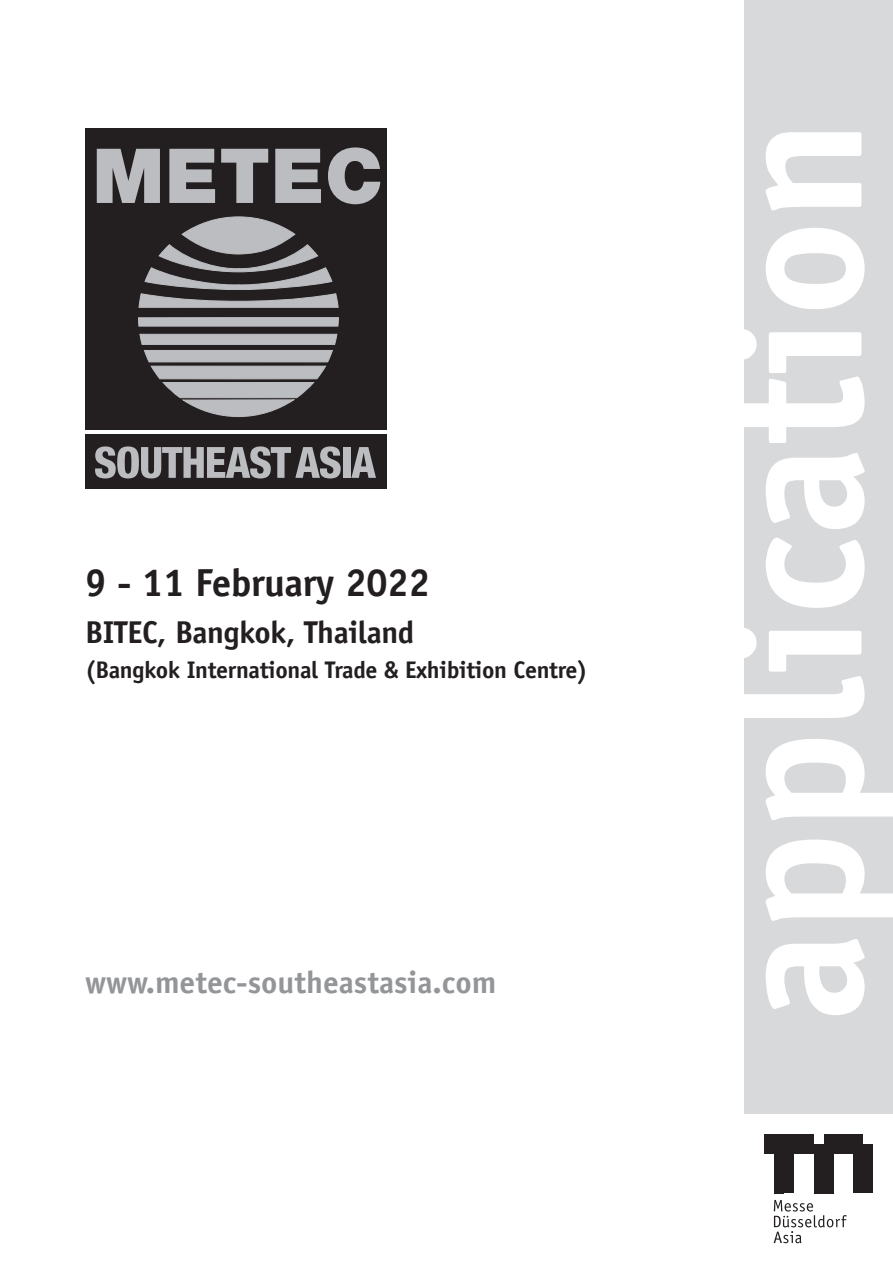
<style>
.page{position:relative;width:893px;height:1263px;background:#fff}
.page>*{position:absolute;margin:0;border:0;box-sizing:border-box;transform-origin:0 0}
.t1{font:700 187.5px "Officina Sans";color:#fff}
.t2{font:700 39px "Officina Sans";letter-spacing:-.015em;color:#231f20}
.t3{font:700 31.5px "Officina Sans";color:#939598}
.t4{font:700 31.5px "Officina Sans";letter-spacing:-.015em;color:#231f20}
.t5{font:700 24px "Officina Sans";letter-spacing:-.015em;color:#231f20}
</style>
<div class="page">
<div style="left:744px;top:0;width:149px;height:1114px;background:#d8d9db"></div>
<div style="left:764px;top:1144px;width:10px;height:10px;background:#231f20"></div>
<div style="left:774px;top:1134px;width:10px;height:10px;background:#231f20"></div>
<div style="left:774px;top:1144px;width:10px;height:10px;background:#231f20"></div>
<div style="left:784px;top:1134px;width:10px;height:10px;background:#231f20"></div>
<div style="left:784px;top:1144px;width:10px;height:10px;background:#231f20"></div>
<div style="left:794px;top:1134px;width:10px;height:10px;background:#231f20"></div>
<div style="left:794px;top:1144px;width:10px;height:10px;background:#231f20"></div>
<div style="left:804px;top:1134px;width:10px;height:10px;background:#231f20"></div>
<div style="left:804px;top:1144px;width:10px;height:10px;background:#231f20"></div>
<div style="left:833px;top:1134px;width:10px;height:10px;background:#231f20"></div>
<div style="left:833px;top:1144px;width:10px;height:10px;background:#231f20"></div>
<div style="left:843px;top:1134px;width:10px;height:10px;background:#231f20"></div>
<div style="left:843px;top:1144px;width:10px;height:10px;background:#231f20"></div>
<div style="left:853px;top:1134px;width:10px;height:10px;background:#231f20"></div>
<div style="left:853px;top:1144px;width:10px;height:20px;background:#231f20"></div>
<div style="left:863px;top:1144px;width:10px;height:39px;background:#231f20"></div>
<div style="left:774px;top:1154px;width:10px;height:39px;background:#231f20"></div>
<div style="left:784px;top:1154px;width:10px;height:19px;background:#231f20"></div>
<div style="left:784px;top:1173px;width:10px;height:10px;background:#231f20"></div>
<div style="left:784px;top:1183px;width:10px;height:10px;background:#231f20"></div>
<div style="left:853px;top:1164px;width:10px;height:19px;background:#231f20"></div>
<div style="left:863px;top:1183px;width:10px;height:10px;background:#231f20"></div>
<div style="left:764px;top:1134px;width:10px;height:10px;background:#231f20"></div>
<div style="left:814px;top:1144px;width:9px;height:10px;background:#231f20"></div>
<div style="left:814px;top:1154px;width:9px;height:10px;background:#231f20"></div>
<div style="left:814px;top:1164px;width:9px;height:29px;background:#231f20"></div>
<div style="left:823px;top:1134px;width:10px;height:59px;background:#231f20"></div>
<div style="left:853px;top:1183px;width:10px;height:10px;background:#231f20"></div>
<svg style="left:774px;top:1200px;width:73px;height:43px"></svg>
<div style="left:85px;top:128px;width:302px;height:301px;background:#231f20"></div>
<svg style="left:138px;top:317px;width:201px;height:9px;background:#b9babd"></svg>
<svg style="left:139px;top:217px;width:199px;height:91px"></svg>
<svg style="left:140px;top:334px;width:197px;height:83px"></svg>
<svg style="left:97px;top:149px;width:63px;height:54px"></svg>
<svg style="left:169px;top:149px;width:46px;height:54px"></svg>
<svg style="left:221px;top:149px;width:47px;height:54px"></svg>
<svg style="left:275px;top:149px;width:46px;height:54px"></svg>
<svg style="left:328px;top:147px;width:52px;height:57px"></svg>
<div style="left:85px;top:434px;width:302px;height:55px;background:#231f20"></div>
<svg style="left:95px;top:446px;width:246px;height:32px"></svg>
<div style="left:343px;top:447px;width:7px;height:31px;background:#bcbdc0"></div>
<svg style="left:351px;top:447px;width:25px;height:31px"></svg>
<h2 class="t2" style="left:85px;top:567px;width:346px">9 - 11 February 2022</h2>
<h3 class="t4" style="left:85px;top:619px;width:331px">BITEC, Bangkok, Thailand</h3>
<p class="t5" style="left:85px;top:660px;width:504px">(Bangkok International Trade &amp; Exhibition Centre)</p>
<h3 class="t3" style="left:85px;top:969px;width:413px">www.metec-southeastasia.com</h3>
<h1 class="t1" style="left:723px;top:1022px;width:904px;rotate:-90deg">application</h1>
</div>
